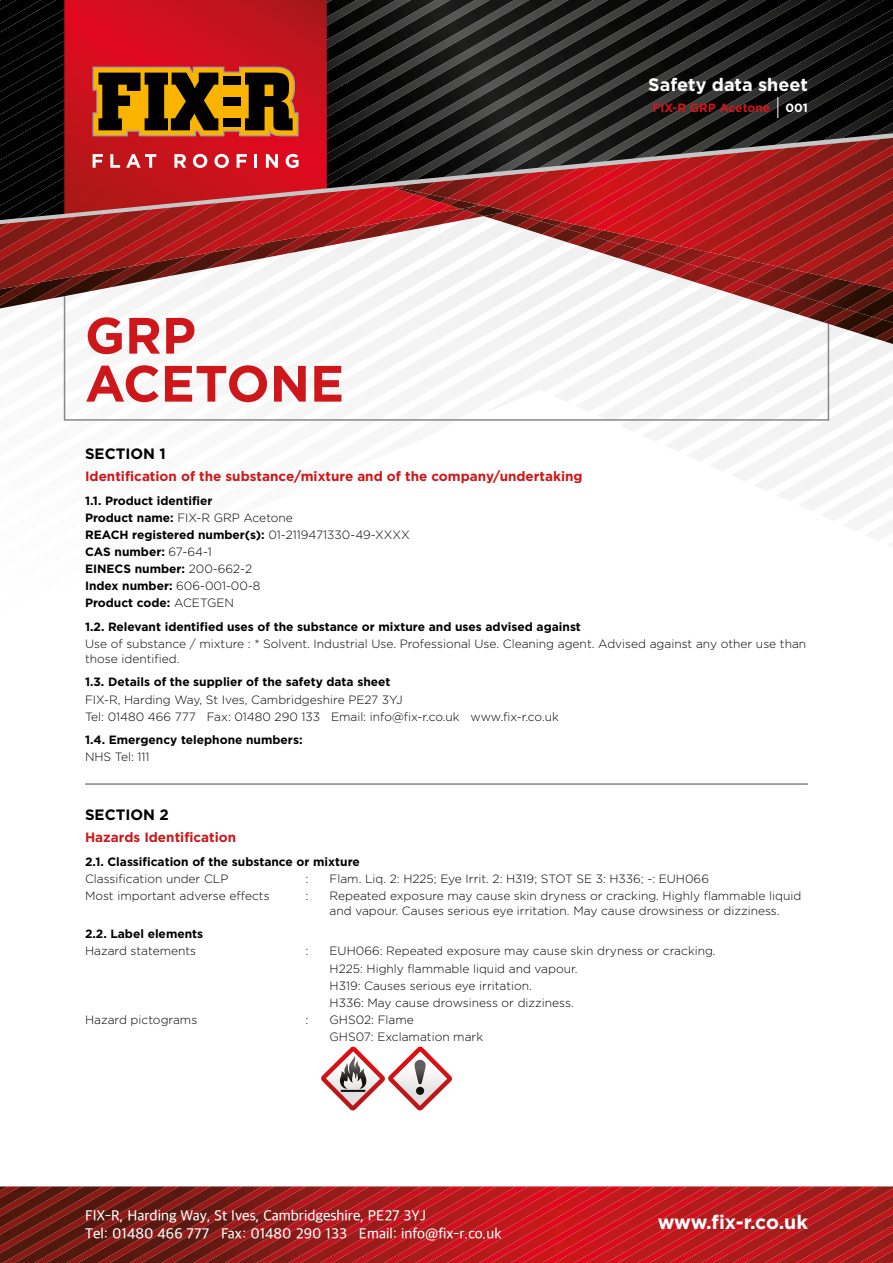
<style>
.page{position:relative;width:893px;height:1263px;background:#fff}
.page>*{position:absolute;margin:0;border:0;box-sizing:border-box;transform-origin:0 0}
.t1{font:700 51px/48px "Gotham";color:#cd171a}
.t2{font:700 19.5px "Gotham";letter-spacing:-.005em;color:#fff}
.t3{font:700 18px "Gotham";color:#fff}
.t4{font:500 15px/18px "Apple SD Gothic Neo";color:#fff}
.t5{font:700 15px "Gotham";color:#000}
.t6{font:700 13.5px "Gotham";color:#cd171a}
.t7{font:300 12px/17.1px "Gotham";color:#000}
.t8{font:700 12px/17.1px "Gotham";color:#000}
.t9{font:700 12px "Gotham";color:#cd171a}
.t10{font:700 12px "Gotham";color:#fff}
.s1{font-weight:300}
</style>
<div class="page">
<img style="left:0;top:1186px;width:893px;height:77px">
<img style="left:852px;top:0;width:39px;height:133px">
<svg style="left:778px;top:491px;width:115px;height:20px"></svg>
<img style="left:812px;top:0;width:40px;height:133px">
<svg style="left:733px;top:472px;width:160px;height:19px"></svg>
<img style="left:773px;top:0;width:39px;height:133px">
<img style="left:733px;top:0;width:40px;height:133px">
<img style="left:694px;top:0;width:39px;height:133px">
<img style="left:655px;top:0;width:39px;height:133px">
<svg style="left:621px;top:270px;width:272px;height:202px"></svg>
<img style="left:830px;top:225px;width:63px;height:45px">
<img style="left:615px;top:0;width:40px;height:133px">
<img style="left:576px;top:0;width:39px;height:133px">
<img style="left:0;top:292px;width:63px;height:17px">
<img style="left:536px;top:0;width:40px;height:133px">
<img style="left:0;top:292px;width:19px;height:12px">
<img style="left:0;top:281px;width:63px;height:11px">
<img style="left:497px;top:0;width:39px;height:133px">
<img style="left:0;top:225px;width:63px;height:56px">
<img style="left:457px;top:0;width:40px;height:133px">
<img style="left:0;top:225px;width:58px;height:34px">
<img style="left:418px;top:0;width:39px;height:133px">
<img style="left:0;top:225px;width:11px;height:11px">
<img style="left:378px;top:0;width:40px;height:133px">
<img style="left:339px;top:0;width:39px;height:133px">
<img style="left:327px;top:0;width:12px;height:133px">
<img style="left:0;top:99px;width:64px;height:23px">
<img style="left:0;top:77px;width:64px;height:22px">
<img style="left:0;top:54px;width:64px;height:23px">
<img style="left:0;top:0;width:64px;height:54px">
<img style="left:0;top:0;width:63px;height:31px">
<img style="left:0;top:0;width:23px;height:8px">
<svg style="left:64px;top:0;width:263px;height:133px;background:#ca101e"></svg>
<svg style="left:0;top:133px;width:893px;height:92px;background:#892124"></svg>
<svg style="left:92px;top:67px;width:207px;height:69px;background:#7c5609"></svg>
<div style="left:223px;top:76px;width:17px;height:9px;background:#000"></div>
<div style="left:223px;top:119px;width:17px;height:8px;background:#000"></div>
<div style="left:223px;top:97px;width:17px;height:9px;background:#000"></div>
<svg style="left:93px;top:154px;width:10px;height:14px"></svg>
<svg style="left:110px;top:154px;width:10px;height:14px"></svg>
<svg style="left:126px;top:154px;width:30px;height:14px"></svg>
<svg style="left:174px;top:154px;width:12px;height:14px"></svg>
<svg style="left:193px;top:154px;width:14px;height:14px"></svg>
<svg style="left:214px;top:154px;width:15px;height:14px"></svg>
<svg style="left:237px;top:154px;width:10px;height:14px"></svg>
<hr style="left:254px;top:154px;width:3px;height:14px;background:#fff">
<svg style="left:266px;top:154px;width:12px;height:14px"></svg>
<svg style="left:286px;top:154px;width:13px;height:14px"></svg>
<svg style="left:777px;top:97px;width:1px;height:21px"></svg>
<hr style="left:85px;top:783px;width:723px;height:2px;background:#878787">
<svg style="left:321px;top:1046px;width:131px;height:65px"></svg>
<svg style="left:63px;top:216px;width:767px;height:205px"></svg>
<h1 class="t1" style="left:85px;top:310px;width:261px">GRP<br>ACETONE</h1>
<h3 class="t3" style="left:648px;top:74px;width:161px">Safety data sheet</h3>
<p class="t9" style="left:652px;top:101px;width:119px">FIX-R GRP Acetone</p>
<p class="t10" style="left:785px;top:101px;width:24px">001</p>
<p class="t5" style="left:85px;top:445px;width:82px">SECTION 1</p>
<p class="t6" style="left:85px;top:468px;width:499px">Identification of the substance/mixture and of the company/undertaking</p>
<p class="t8" style="left:85px;top:491px;width:326px">1.1. Product identifier<br>Product name: <span class="s1">FIX-R GRP Acetone<br></span>REACH registered number(s): <span class="s1">01-2119471330-49-XXXX<br></span>CAS number: <span class="s1">67-64-1<br></span>EINECS number: <span class="s1">200-662-2<br></span>Index number: <span class="s1">606-001-00-8<br></span>Product code: <span class="s1">ACETGEN</span></p>
<p class="t8" style="left:85px;top:618px;width:497px">1.2. Relevant identified uses of the substance or mixture and uses advised against</p>
<p class="t7" style="left:85px;top:636px;width:723px;line-height:15px">Use of substance / mixture : * Solvent. Industrial Use. Professional Use. Cleaning agent. Advised against any other use than those identified.</p>
<p class="t8" style="left:85px;top:673px;width:307px">1.3. Details of the supplier of the safety data sheet</p>
<p class="t7" style="left:85px;top:690px;width:475px">FIX-R, Harding Way, St Ives, Cambridgeshire PE27 3YJ<br>Tel: 01480 466 777 Fax: 01480 290 133 Email: info@fix-r.co.uk www.fix-r.co.uk</p>
<p class="t8" style="left:85px;top:731px;width:219px">1.4. Emergency telephone numbers:</p>
<p class="t7" style="left:85px;top:748px;width:66px">NHS Tel: 111</p>
<p class="t5" style="left:85px;top:806px;width:85px">SECTION 2</p>
<p class="t6" style="left:85px;top:829px;width:153px">Hazards Identification</p>
<p class="t8" style="left:85px;top:852px;width:276px">2.1. Classification of the substance or mixture</p>
<p class="t7" style="left:85px;top:870px;width:145px">Classification under CLP</p>
<p class="t7" style="left:306px;top:870px;width:4px">:</p>
<p class="t7" style="left:330px;top:870px;width:381px">Flam. Liq. 2: H225; Eye Irrit. 2: H319; STOT SE 3: H336; -: EUH066</p>
<p class="t7" style="left:85px;top:887px;width:186px">Most important adverse effects</p>
<p class="t7" style="left:306px;top:887px;width:4px">:</p>
<p class="t7" style="left:330px;top:888px;width:473px;line-height:15px">Repeated exposure may cause skin dryness or cracking. Highly flammable liquid and vapour. Causes serious eye irritation. May cause drowsiness or dizziness.</p>
<p class="t8" style="left:85px;top:925px;width:120px">2.2. Label elements</p>
<p class="t7" style="left:85px;top:942px;width:113px">Hazard statements</p>
<p class="t7" style="left:306px;top:942px;width:4px">:</p>
<p class="t7" style="left:330px;top:942px;width:388px">EUH066: Repeated exposure may cause skin dryness or cracking.<br>H225: Highly flammable liquid and vapour.<br>H319: Causes serious eye irritation.<br>H336: May cause drowsiness or dizziness.</p>
<p class="t7" style="left:85px;top:1011px;width:114px">Hazard pictograms</p>
<p class="t7" style="left:306px;top:1011px;width:4px">:</p>
<p class="t7" style="left:330px;top:1011px;width:155px">GHS02: Flame<br>GHS07: Exclamation mark</p>
<p class="t4" style="left:85px;top:1208px;width:418px">FIX-R, Harding Way, St Ives, Cambridgeshire, PE27 3YJ<br>Tel: 01480 466 777 Fax: 01480 290 133 Email: info@fix-r.co.uk</p>
<h2 class="t2" style="left:658px;top:1211px;width:152px">www.fix-r.co.uk</h2>
</div>
